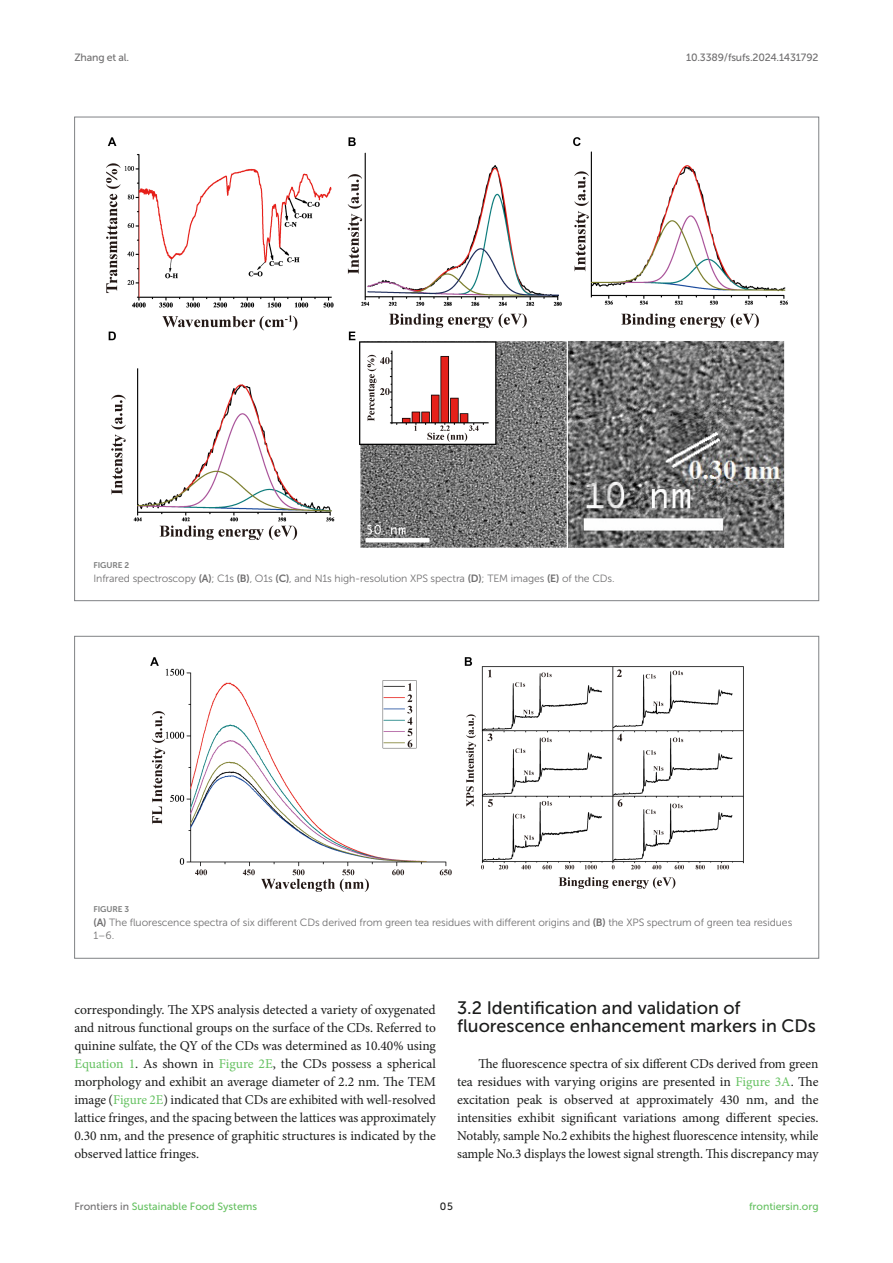
<style>
.page{position:relative;width:893px;height:1263px;background:#fff}
.page>*{position:absolute;margin:0;border:0;box-sizing:border-box;transform-origin:0 0}
.HEAD_2{font:18px/18px "Museo Sans 500";color:#1b1c1b}
.TEXT{font:13.5px/18px "Minion Pro";letter-spacing:-.005em;color:#1b1c1b;text-align:justify}
.TEXT_FLUSH{font:13.5px/18px "Minion Pro";letter-spacing:-.005em;color:#1b1c1b;text-align:justify}
.FIG_LEG{font:10.5px/13.5px "Museo Sans 300";letter-spacing:-.01em;color:#706f70}
.t1{font:10.5px "Museo Sans 500";color:#65c161}
.t2{font:10.5px "Museo Sans 500";letter-spacing:-.015em;color:#706f70}
.t3{font:10.5px "Museo Sans 500";color:#1b1c1b}
.FIG_HD{font:8.25px "Museo Sans 700";letter-spacing:-.01em;color:#7e7f7f}
.s1{font-family:"Museo Sans 700"}
.s2{color:#65c161}
.s3{color:#706f70}
</style>
<div class="page">
<img style="left:106px;top:137px;width:682px;height:411px">
<img style="left:150px;top:657px;width:594px;height:235px">
<p class="t2" style="left:74px;top:51px;width:56px">Zhang et al.</p>
<p class="t2" style="left:686px;top:51px;width:134px">10.3389/fsufs.2024.1431792</p>
<p class="FIG_HD" style="left:94px;top:561px;width:37px">FIGURE 2</p>
<p class="FIG_LEG" style="left:94px;top:571px;width:523px">Infrared spectroscopy <span class="s1">(A)</span>; C1s <span class="s1">(B)</span>, O1s <span class="s1">(C)</span>, and N1s high-resolution XPS spectra <span class="s1">(D)</span>; TEM images <span class="s1">(E)</span> of the CDs.</p>
<p class="FIG_HD" style="left:94px;top:905px;width:37px">FIGURE 3</p>
<p class="FIG_LEG" style="left:94px;top:915px;width:700px"><span class="s1">(A)</span> The fluorescence spectra of six different CDs derived from green tea residues with different origins and <span class="s1">(B)</span> the XPS spectrum of green tea residues<br>1–6.</p>
<p class="TEXT" style="left:74px;top:1001px;width:363px">correspondingly. The XPS analysis detected a variety of oxygenated and nitrous functional groups on the surface of the CDs. Referred to quinine sulfate, the QY of the CDs was determined as 10.40% using <span class="s2">Equation 1</span>. As shown in <span class="s2">Figure 2E</span>, the CDs possess a spherical morphology and exhibit an average diameter of 2.2 nm. The TEM image (<span class="s2">Figure 2E</span>) indicated that CDs are exhibited with well-resolved lattice fringes, and the spacing between the lattices was approximately 0.30 nm, and the presence of graphitic structures is indicated by the observed lattice fringes.</p>
<p class="HEAD_2" style="left:457px;top:999px;width:360px">3.2 Identification and validation of fluorescence enhancement markers in CDs</p>
<p class="TEXT_FLUSH" style="left:457px;top:1055px;width:363px;text-indent:21px">The fluorescence spectra of six different CDs derived from green tea residues with varying origins are presented in <span class="s2">Figure 3A</span>. The excitation peak is observed at approximately 430 nm, and the intensities exhibit significant variations among different species.<br>Notably, sample No.2 exhibits the highest fluorescence intensity, while sample No.3 displays the lowest signal strength. This discrepancy may</p>
<p class="t1" style="left:74px;top:1200px;width:184px"><span class="s3">Frontiers in</span> Sustainable Food Systems</p>
<p class="t3" style="left:440px;top:1200px;width:14px">05</p>
<p class="t1" style="left:749px;top:1200px;width:71px">frontiersin.org</p>
</div>
